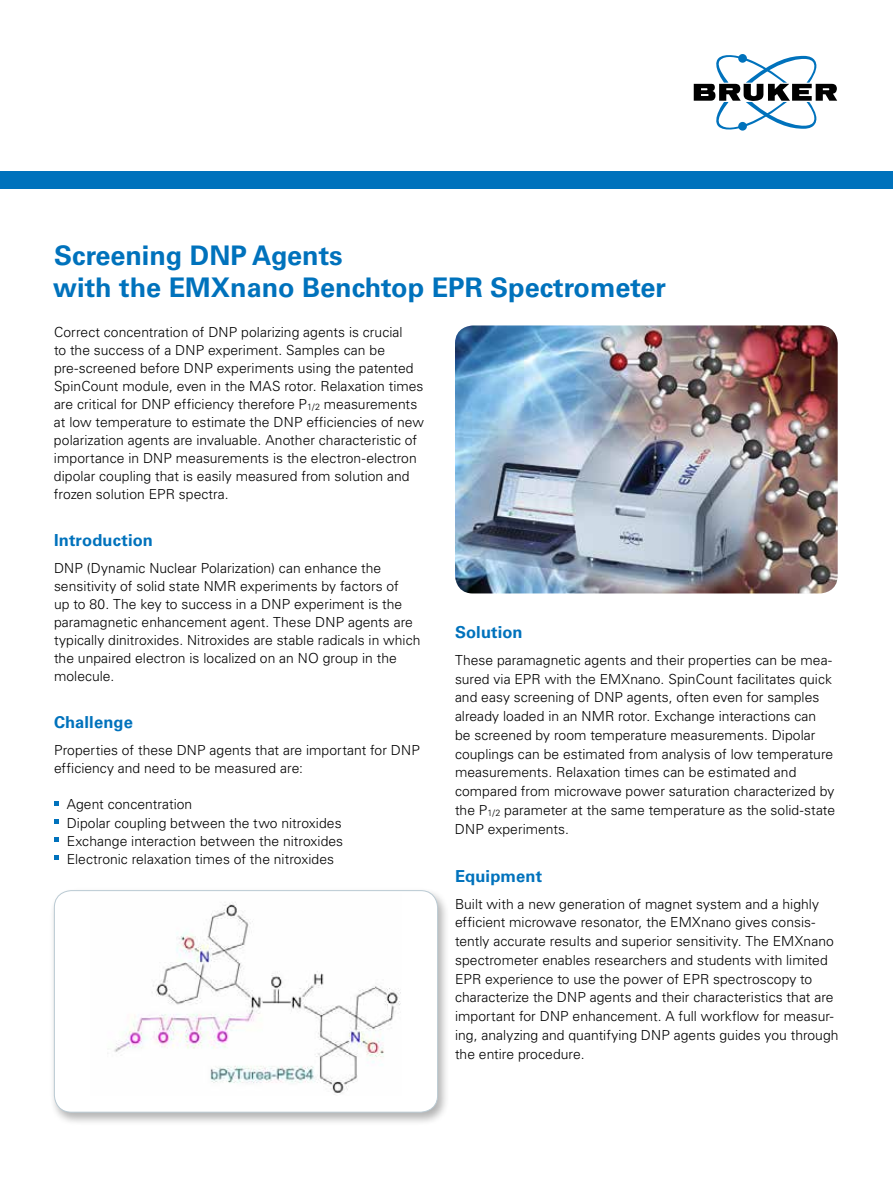
<style>
.page{position:relative;width:893px;height:1187px;background:#fff}
.page>*{position:absolute;margin:0;border:0;box-sizing:border-box;transform-origin:0 0}
.t1{font:700 27px/31.5px "Univers LT Std";color:#0072bc}
.t2{font:700 16.5px "Univers LT Std";letter-spacing:.01em;color:#0072bc}
.t3{font:300 13.8px/18px "Univers LT Std";color:#000}
</style>
<div class="page">
<div style="left:0;top:171px;width:893px;height:17px;background:#0072bc"></div>
<svg style="left:694px;top:54px;width:143px;height:77px"></svg>
<img style="left:455px;top:325px;width:383px;height:268px">
<svg style="left:54px;top:801px;width:4px;height:4px"></svg>
<svg style="left:54px;top:819px;width:4px;height:4px"></svg>
<svg style="left:54px;top:837px;width:4px;height:4px"></svg>
<svg style="left:54px;top:855px;width:4px;height:4px"></svg>
<div style="left:49px;top:887px;width:400px;height:238px;background:#000;opacity:.3"></div>
<div style="left:54px;top:890px;width:384px;height:222px;background:#fff;border-radius:17px"></div>
<img style="left:114px;top:902px;width:287px;height:193px">
<div style="left:54px;top:890px;width:384px;height:222px;border:1px solid #bacad3;border-radius:17px"></div>
<h1 class="t1" style="left:53px;top:240px;width:614px">Screening DNP Agents<br>with the EMXnano Benchtop EPR Spectrometer</h1>
<p class="t3" style="left:54px;top:323px;width:372px">Correct concentration of DNP polarizing agents is crucial<br>to the success of a DNP experiment. Samples can be pre-screened before DNP experiments using the patented SpinCount module, even in the MAS rotor. Relaxation times are critical for DNP efficiency therefore P<sub>1/2</sub> measurements at low temperature to estimate the DNP efficiencies of new polarization agents are invaluable. Another characteristic of importance in DNP measurements is the electron-electron dipolar coupling that is easily measured from solution and frozen solution EPR spectra.</p>
<p class="t2" style="left:54px;top:530px;width:100px">Introduction</p>
<p class="t3" style="left:54px;top:559px;width:368px">DNP (Dynamic Nuclear Polarization) can enhance the sensitivity of solid state NMR experiments by factors of<br>up to 80. The key to success in a DNP experiment is the paramagnetic enhancement agent. These DNP agents are typically dinitroxides. Nitroxides are stable radicals in which the unpaired electron is localized on an NO group in the molecule.</p>
<p class="t2" style="left:54px;top:712px;width:80px">Challenge</p>
<p class="t3" style="left:54px;top:741px;width:367px">Properties of these DNP agents that are important for DNP efficiency and need to be measured are:</p>
<p class="t3" style="left:67px;top:795px;width:278px">Agent concentration<br>Dipolar coupling between the two nitroxides Exchange interaction between the nitroxides Electronic relaxation times of the nitroxides</p>
<p class="t2" style="left:455px;top:622px;width:69px">Solution</p>
<p class="t3" style="left:455px;top:650px;width:382px;line-height:18.8px">These paramagnetic agents and their properties can be mea&shy;sured via EPR with the EMXnano. SpinCount facilitates quick and easy screening of DNP agents, often even for samples already loaded in an NMR rotor. Exchange interactions can be screened by room temperature measurements. Dipolar couplings can be estimated from analysis of low temperature measurements. Relaxation times can be estimated and compared from microwave power saturation characterized by the P<sub>1/2</sub> parameter at the same temperature as the solid-state DNP experiments.</p>
<p class="t2" style="left:455px;top:866px;width:89px">Equipment</p>
<p class="t3" style="left:455px;top:894px;width:385px;line-height:18.8px">Built with a new generation of magnet system and a highly efficient microwave resonator, the EMXnano gives consis&shy;tently accurate results and superior sensitivity. The EMXnano spectrometer enables researchers and students with limited EPR experience to use the power of EPR spectroscopy to characterize the DNP agents and their characteristics that are important for DNP enhancement. A full workflow for measur&shy;ing, analyzing and quantifying DNP agents guides you through the entire procedure.</p>
</div>
